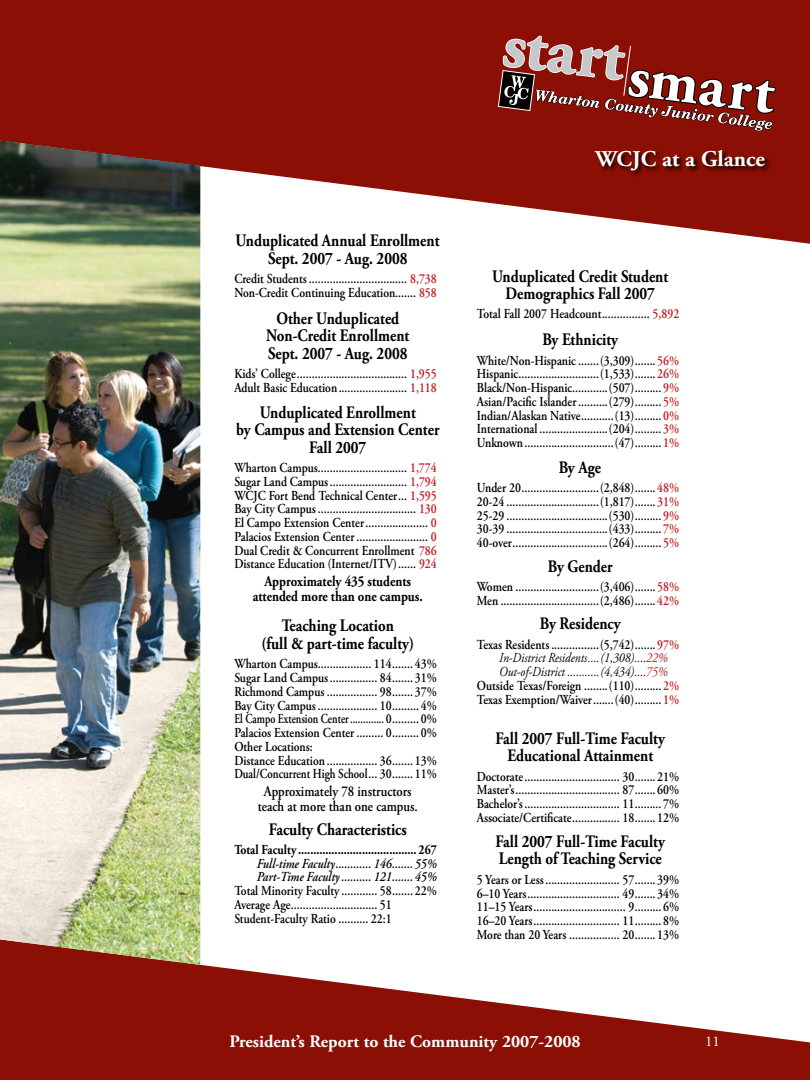
<style>
.page{position:relative;width:810px;height:1080px;background:#fff}
.page>*{position:absolute;margin:0;border:0;box-sizing:border-box;transform-origin:0 0}
.t1{font:700 22.5px "Adobe Garamond Pro";color:#fff}
.t2{font:700 17.5px/17.5px "Adobe Garamond Pro";color:#000;text-align:center;scale:.85 1}
.t3{font:700 17.5px "Adobe Garamond Pro";color:#fff}
.t4{font:600 15px/15px "Adobe Garamond Pro";color:#000;text-align:center;scale:.85 1}
.t5{font:700 15px/15px "Adobe Garamond Pro";color:#000;text-align:center;scale:.85 1}
.t6{font:15px "Adobe Garamond Pro";color:#fff}
.t7{font:600 13.75px/13.8px "Adobe Garamond Pro";color:#000;text-align:justify;scale:.85 1}
.t8{font:italic 600 13.75px/13.8px "Adobe Garamond Pro";color:#000;scale:.85 1}
.t9{font:italic 13.75px "Adobe Garamond Pro";color:#000;scale:.85 1}
.t10{font:700 13.75px "Adobe Garamond Pro";color:#000;scale:.85 1}
.s1{color:#c4161c}
</style>
<div class="page">
<svg style="left:0;top:0;width:810px;height:244px;fill:#8b0f04"></svg>
<svg style="left:0;top:939px;width:810px;height:141px;fill:#8b0f04"></svg>
<svg style="left:498px;top:32px;width:278px;height:101px;background:#933931"></svg>
<div style="left:594px;top:149px;width:177px;height:28px;background:#000;opacity:.85"></div>
<img style="left:0;top:140px;width:200px;height:825px">
<p class="t2" style="left:235px;top:232px;width:242px">Unduplicated Annual Enrollment<br>Sept. 2007 - Aug. 2008</p>
<p class="t7" style="left:234px;top:272px;width:240px">Credit Students ................................. <span class="s1">8,738<br></span>Non-Credit Continuing Education....... <span class="s1">858</span></p>
<p class="t2" style="left:266px;top:310px;width:170px">Other Unduplicated<br>Non-Credit Enrollment<br>Sept. 2007 - Aug. 2008</p>
<p class="t7" style="left:234px;top:367px;width:240px">Kids’ College..................................... <span class="s1">1,955<br></span>Adult Basic Education....................... <span class="s1">1,118</span></p>
<p class="t2" style="left:236px;top:404px;width:241px">Unduplicated Enrollment<br>by Campus and Extension Center<br>Fall 2007</p>
<p class="t7" style="left:234px;top:461px;width:240px">Wharton Campus.............................. <span class="s1">1,774<br></span>Sugar Land Campus.......................... <span class="s1">1,794<br></span>WCJC Fort Bend Technical Center... <span class="s1">1,595<br></span>Bay City Campus ................................. <span class="s1">130<br></span>El Campo Extension Center..................... <span class="s1">0<br></span>Palacios Extension Center ........................ <span class="s1">0<br></span>Dual Credit &amp; Concurrent Enrollment <span class="s1">786<br></span>Distance Education (Internet/ITV)...... <span class="s1">924</span></p>
<p class="t5" style="left:253px;top:574px;width:201px">Approximately 435 students attended more than one campus.</p>
<p class="t2" style="left:261px;top:617px;width:181px">Teaching Location<br>(full &amp; part-time faculty)</p>
<p class="t7" style="left:234px;top:657px;width:240px;text-align:left">Wharton Campus.................. 114....... 43% Sugar Land Campus................ 84....... 31% Richmond Campus ................. 98....... 37% Bay City Campus .................... 10......... 4% El Campo Extension Center............. 0......... 0% Palacios Extension Center ......... 0......... 0% Other Locations:<br>Distance Education ................. 36....... 13% Dual/Concurrent High School... 30....... 11%</p>
<p class="t4" style="left:258px;top:784px;width:190px">Approximately 78 instructors teach at more than one campus.</p>
<p class="t2" style="left:269px;top:821px;width:164px">Faculty Characteristics</p>
<p class="t10" style="left:234px;top:842px;width:240px">Total Faculty ....................................... 267</p>
<p class="t8" style="left:257px;top:857px;width:213px">Full-time Faculty............ 146....... 55%<br>Part-Time Faculty .......... 121....... 45%</p>
<p class="t7" style="left:234px;top:884px;width:240px;text-align:left">Total Minority Faculty ............ 58....... 22%<br>Average Age............................. 51<br>Student-Faculty Ratio .......... 22:1</p>
<h1 class="t1" style="left:596px;top:146px;width:171px">WCJC at a Glance</h1>
<p class="t2" style="left:492px;top:268px;width:209px">Unduplicated Credit Student<br>Demographics Fall 2007</p>
<p class="t7" style="left:477px;top:307px;width:240px">Total Fall 2007 Headcount................ <span class="s1">5,892</span></p>
<p class="t2" style="left:542px;top:331px;width:91px">By Ethnicity</p>
<p class="t7" style="left:477px;top:354px;width:240px">White/Non-Hispanic .......(3,309)....... <span class="s1">56% </span>Hispanic...........................(1,533)....... <span class="s1">26% </span>Black/Non-Hispanic............(507)......... <span class="s1">9% </span>Asian/Pacific Islander..........(279)......... <span class="s1">5% </span>Indian/Alaskan Native...........(13)......... <span class="s1">0% </span>International .......................(204)......... <span class="s1">3% </span>Unknown..............................(47)......... <span class="s1">1%</span></p>
<p class="t2" style="left:559px;top:459px;width:51px">By Age</p>
<p class="t7" style="left:477px;top:481px;width:240px">Under 20..........................(2,848)....... <span class="s1">48% </span>20-24 ...............................(1,817)....... <span class="s1">31% </span>25-29 ..................................(530)......... <span class="s1">9% </span>30-39 ..................................(433)......... <span class="s1">7% </span>40-over................................(264)......... <span class="s1">5%</span></p>
<p class="t2" style="left:548px;top:558px;width:78px">By Gender</p>
<p class="t7" style="left:477px;top:580px;width:240px">Women ............................(3,406)....... <span class="s1">58%<br></span>Men .................................(2,486)....... <span class="s1">42%</span></p>
<p class="t2" style="left:540px;top:615px;width:97px">By Residency</p>
<p class="t7" style="left:477px;top:638px;width:240px">Texas Residents ................(5,742)....... <span class="s1">97%</span></p>
<p class="t9" style="left:499px;top:650px;width:200px">In-District Residents....(1,308)....<span class="s1">22%</span></p>
<p class="t9" style="left:499px;top:664px;width:200px">Out-of-District ...........(4,434)....<span class="s1">75%</span></p>
<p class="t7" style="left:477px;top:679px;width:240px">Outside Texas/Foreign ........(110)......... <span class="s1">2%</span></p>
<p class="t7" style="left:477px;top:693px;width:240px">Texas Exemption/Waiver.......(40)......... <span class="s1">1%</span></p>
<p class="t2" style="left:496px;top:730px;width:201px">Fall 2007 Full-Time Faculty<br>Educational Attainment</p>
<p class="t7" style="left:477px;top:770px;width:240px">Doctorate................................ 30....... 21% Master’s................................... 87....... 60% Bachelor’s................................ 11......... 7% Associate/Certificate................ 18....... 12%</p>
<p class="t2" style="left:496px;top:833px;width:201px;text-align:left">Fall 2007 Full-Time Faculty<br>Length of Teaching Service</p>
<p class="t7" style="left:477px;top:873px;width:240px">5 Years or Less......................... 57....... 39% 6–10 Years............................... 49....... 34% 11–15 Years............................... 9......... 6% 16–20 Years............................. 11......... 8% More than 20 Years ................. 20....... 13%</p>
<p class="t3" style="left:229px;top:1031px;width:353px">President’s Report to the Community 2007-2008</p>
<p class="t6" style="left:705px;top:1033px;width:16px">11</p>
</div>
